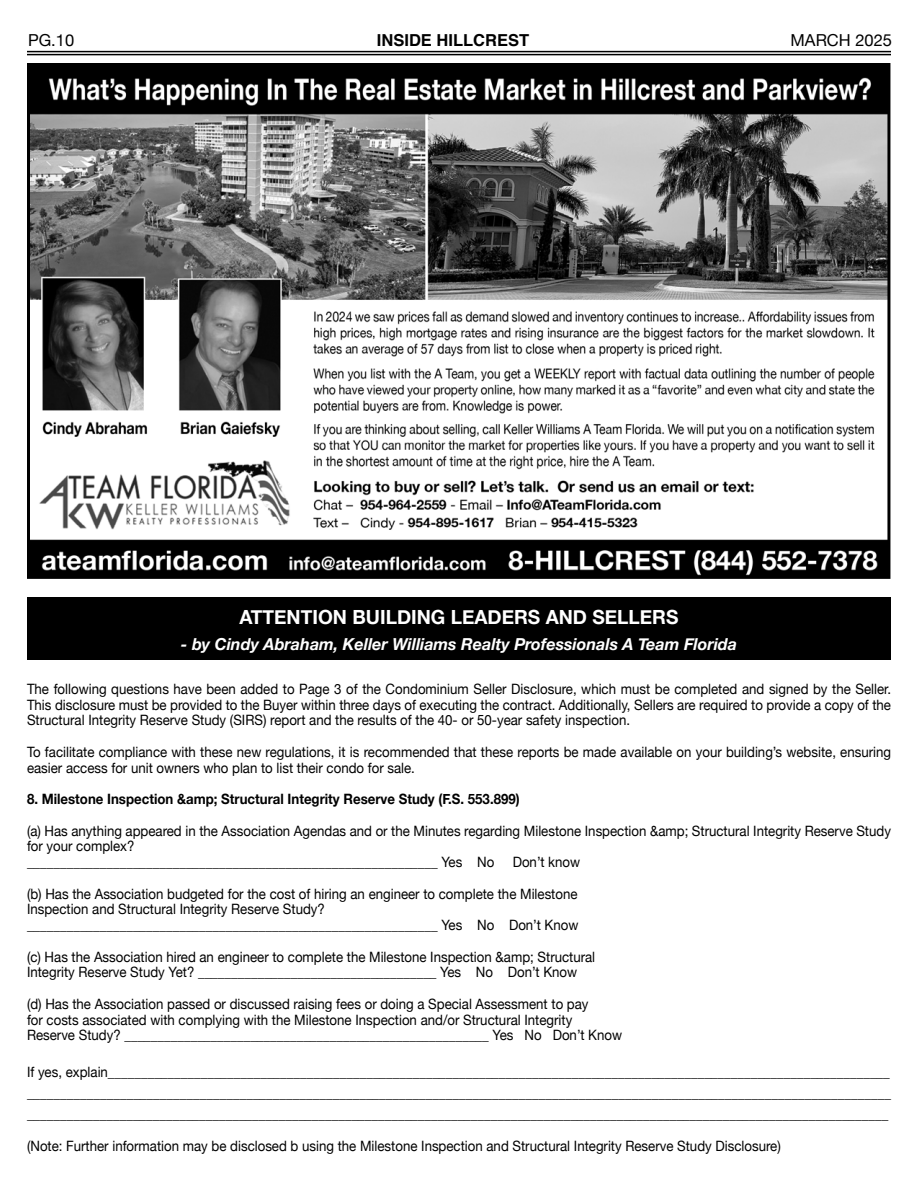
<style>
.page{position:relative;width:918px;height:1188px;background:#fff}
.page>*{position:absolute;margin:0;border:0;box-sizing:border-box;transform-origin:0 0}
.t1{font:700 19.5px "Helvetica Neue";color:#fff}
.t2{font:italic 700 16.5px "Helvetica Neue";color:#fff}
.t3{font:700 16.5px "Helvetica";color:#000}
.t4{font:16.5px "Helvetica Neue";color:#000}
.t5{font:14.25px/15.8px "Helvetica Neue";color:#000;scale:.93 1}
.t6{font:700 14.25px "Helvetica Neue";color:#000;scale:.93 1}
</style>
<div class="page">
<hr style="left:27px;top:51px;width:864px;height:1px;background:#000">
<hr style="left:27px;top:54px;width:864px;height:1px;background:#000">
<img style="left:31px;top:67px;width:855px;height:508px">
<div style="left:27px;top:63px;width:863px;height:516px;border:3px solid #000"></div>
<div style="left:27px;top:597px;width:864px;height:63px;background:#000"></div>
<p class="t4" style="left:28px;top:28px;width:48px">PG.10</p>
<p class="t3" style="left:377px;top:27px;width:154px">INSIDE HILLCREST</p>
<p class="t4" style="left:791px;top:28px;width:103px">MARCH 2025</p>
<h1 class="t1" style="left:240px;top:602px;width:440px">ATTENTION BUILDING LEADERS AND SELLERS</h1>
<p class="t2" style="left:181px;top:631px;width:558px">- by Cindy Abraham, Keller Williams Realty Professionals A Team Florida</p>
<p class="t5" style="left:27px;top:682px;width:931px;text-align:justify">The following questions have been added to Page 3 of the Condominium Seller Disclosure, which must be completed and signed by the Seller.<br>This disclosure must be provided to the Buyer within three days of executing the contract. Additionally, Sellers are required to provide a copy of the Structural Integrity Reserve Study (SIRS) report and the results of the 40- or 50-year safety inspection.</p>
<p class="t5" style="left:27px;top:745px;width:931px">To facilitate compliance with these new regulations, it is recommended that these reports be made available on your building’s website, ensuring easier access for unit owners who plan to list their condo for sale.</p>
<p class="t6" style="left:27px;top:788px;width:531px">8. Milestone Inspection &amp;amp; Structural Integrity Reserve Study (F.S. 553.899)</p>
<p class="t5" style="left:27px;top:824px;width:931px">(a) Has anything appeared in the Association Agendas and or the Minutes regarding Milestone Inspection &amp;amp; Structural Integrity Reserve Study for your complex?<br>______________________________________________________________ Yes No</p>
<p class="t5" style="left:513px;top:855px;width:74px">Don’t know</p>
<p class="t5" style="left:27px;top:887px;width:594px">(b) Has the Association budgeted for the cost of hiring an engineer to complete the Milestone<br>Inspection and Structural Integrity Reserve Study? ______________________________________________________________ Yes No Don’t Know</p>
<p class="t5" style="left:27px;top:950px;width:613px">(c) Has the Association hired an engineer to complete the Milestone Inspection &amp;amp; Structural<br>Integrity Reserve Study Yet? ____________________________________ Yes No Don’t Know</p>
<p class="t5" style="left:27px;top:997px;width:641px">(d) Has the Association passed or discussed raising fees or doing a Special Assessment to pay<br>for costs associated with complying with the Milestone Inspection and/or Structural Integrity<br>Reserve Study? _______________________________________________________ Yes No Don’t Know</p>
<p class="t5" style="left:27px;top:1062px;width:931px;line-height:21px;text-align:justify">If yes, explain______________________________________________________________________________________________________________________ __________________________________________________________________________________________________________________________________ __________________________________________________________________________________________________________________________________</p>
<p class="t5" style="left:27px;top:1139px;width:812px">(Note: Further information may be disclosed b using the Milestone Inspection and Structural Integrity Reserve Study Disclosure)</p>
</div>
